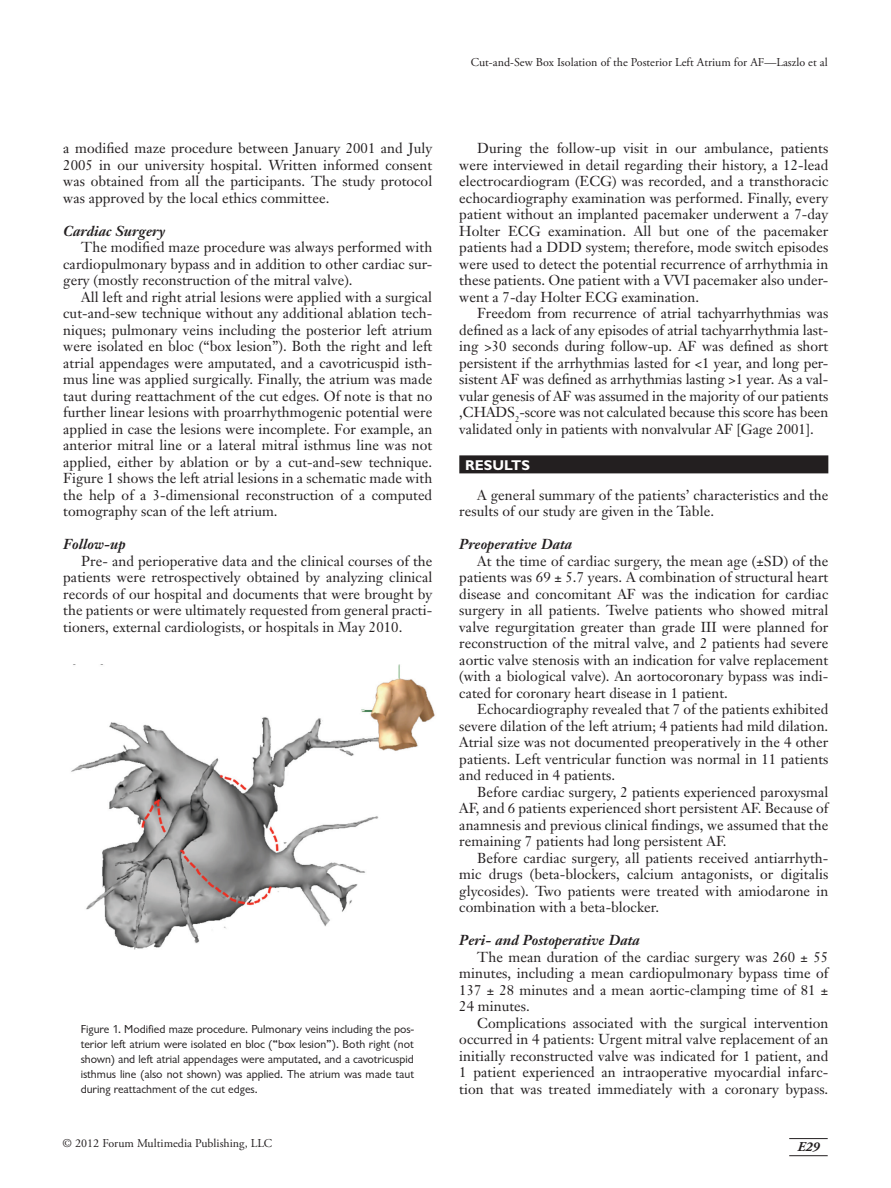
<style>
.page{position:relative;width:891px;height:1188px;background:#fff}
.page>*{position:absolute;margin:0;border:0;box-sizing:border-box;transform-origin:0 0}
.Body_Text{font:14.25px/16.5px "Janson Text";letter-spacing:.005em;color:#231f20;text-align:justify}
.t1{font:italic 700 14.25px "Janson Text";letter-spacing:.005em;color:#231f20}
.t2{font:700 14.25px "Gill Sans";letter-spacing:.005em;color:#fff}
.Page_Numbers{font:italic 700 13.5px "Adobe Garamond Pro";color:#231f20}
.Figure_Legend{font:12px/15px "Classical Sans Regular DTC";color:#231f20;text-align:justify}
.t3{font:12px "Adobe Garamond Pro";letter-spacing:.005em;color:#231f20}
</style>
<div class="page">
<hr style="left:789px;top:1138px;width:39px;height:1px;background:#231f20">
<hr style="left:789px;top:1155px;width:39px;height:1px;background:#231f20">
<div style="left:459px;top:455px;width:369px;height:18px;background:#231f20"></div>
<img style="left:71px;top:664px;width:364px;height:286px">
<p class="t3" style="left:471px;top:55px;width:358px">Cut-and-Sew Box Isolation of the Posterior Left Atrium for AF—Laszlo et al</p>
<p class="Body_Text" style="left:63px;top:140px;width:371px">a modified maze procedure between January 2001 and July 2005 in our university hospital. Written informed consent was obtained from all the participants. The study protocol was approved by the local ethics committee.</p>
<h2 class="t1" style="left:63px;top:221px;width:104px">Cardiac Surgery</h2>
<p class="Body_Text" style="left:63px;top:239px;width:371px;text-indent:18px">The modified maze procedure was always performed with cardiopulmonary bypass and in addition to other cardiac sur&shy;gery (mostly reconstruction of the mitral valve).</p>
<p class="Body_Text" style="left:63px;top:288px;width:371px;text-indent:18px">All left and right atrial lesions were applied with a surgical cut-and-sew technique without any additional ablation tech&shy;niques; pulmonary veins including the posterior left atrium were isolated en bloc (“box lesion”). Both the right and left atrial appendages were amputated, and a cavotricuspid isth&shy;mus line was applied surgically. Finally, the atrium was made taut during reattachment of the cut edges. Of note is that no further linear lesions with proarrhythmogenic potential were applied in case the lesions were incomplete. For example, an anterior mitral line or a lateral mitral isthmus line was not applied, either by ablation or by a cut-and-sew technique.<br>Figure 1 shows the left atrial lesions in a schematic made with the help of a 3-dimensional reconstruction of a computed tomography scan of the left atrium.</p>
<h2 class="t1" style="left:63px;top:535px;width:64px">Follow-up</h2>
<p class="Body_Text" style="left:63px;top:552px;width:371px;text-indent:18px">Pre- and perioperative data and the clinical courses of the patients were retrospectively obtained by analyzing clinical records of our hospital and documents that were brought by the patients or were ultimately requested from general practi&shy;tioners, external cardiologists, or hospitals in May 2010.</p>
<p class="Figure_Legend" style="left:81px;top:1022px;width:335px">Figure 1. Modified maze procedure. Pulmonary veins including the pos&shy;terior left atrium were isolated en bloc (“box lesion”). Both right (not shown) and left atrial appendages were amputated, and a cavotricuspid isthmus line (also not shown) was applied. The atrium was made taut during reattachment of the cut edges.</p>
<p class="Body_Text" style="left:459px;top:140px;width:371px;text-indent:18px">During the follow-up visit in our ambulance, patients were interviewed in detail regarding their history, a 12-lead electrocardiogram (ECG) was recorded, and a transthoracic echocardiography examination was performed. Finally, every patient without an implanted pacemaker underwent a 7-day Holter ECG examination. All but one of the pacemaker patients had a DDD system; therefore, mode switch episodes were used to detect the potential recurrence of arrhythmia in these patients. One patient with a VVI pacemaker also under&shy;went a 7-day Holter ECG examination.</p>
<p class="Body_Text" style="left:459px;top:305px;width:371px;text-indent:18px">Freedom from recurrence of atrial tachyarrhythmias was defined as a lack of any episodes of atrial tachyarrhythmia last&shy;ing &gt;30 seconds during follow-up. AF was defined as short persistent if the arrhythmias lasted for &lt;1 year, and long per&shy;sistent AF was defined as arrhythmias lasting &gt;1 year. As a val&shy;vular genesis of AF was assumed in the majority of our patients ,CHADS<sub>2</sub>-score was not calculated because this score has been validated only in patients with nonvalvular AF [Gage 2001].</p>
<h1 class="t2" style="left:465px;top:456px;width:67px">RESULTS</h1>
<p class="Body_Text" style="left:459px;top:486px;width:371px;text-indent:18px">A general summary of the patients’ characteristics and the results of our study are given in the Table.</p>
<h2 class="t1" style="left:459px;top:535px;width:114px">Preoperative Data</h2>
<p class="Body_Text" style="left:459px;top:552px;width:371px;text-indent:18px">At the time of cardiac surgery, the mean age (±SD) of the patients was 69 ± 5.7 years. A combination of structural heart disease and concomitant AF was the indication for cardiac surgery in all patients. Twelve patients who showed mitral valve regurgitation greater than grade III were planned for reconstruction of the mitral valve, and 2 patients had severe aortic valve stenosis with an indication for valve replacement (with a biological valve). An aortocoronary bypass was indi&shy;cated for coronary heart disease in 1 patient.</p>
<p class="Body_Text" style="left:459px;top:701px;width:371px;text-indent:18px">Echocardiography revealed that 7 of the patients exhibited severe dilation of the left atrium; 4 patients had mild dilation.<br>Atrial size was not documented preoperatively in the 4 other patients. Left ventricular function was normal in 11 patients and reduced in 4 patients.</p>
<p class="Body_Text" style="left:459px;top:783px;width:371px;text-indent:18px">Before cardiac surgery, 2 patients experienced paroxysmal AF, and 6 patients experienced short persistent AF. Because of anamnesis and previous clinical findings, we assumed that the remaining 7 patients had long persistent AF.</p>
<p class="Body_Text" style="left:459px;top:849px;width:371px;text-indent:18px">Before cardiac surgery, all patients received antiarrhyth&shy;mic drugs (beta-blockers, calcium antagonists, or digitalis glycosides). Two patients were treated with amiodarone in combination with a beta-blocker.</p>
<h2 class="t1" style="left:459px;top:931px;width:182px">Peri- and Postoperative Data</h2>
<p class="Body_Text" style="left:459px;top:948px;width:371px;text-indent:18px">The mean duration of the cardiac surgery was 260 ± 55 minutes, including a mean cardiopulmonary bypass time of 137 ± 28 minutes and a mean aortic-clamping time of 81 ± 24 minutes.</p>
<p class="Body_Text" style="left:459px;top:1014px;width:371px;text-indent:18px">Complications associated with the surgical intervention occurred in 4 patients: Urgent mitral valve replacement of an initially reconstructed valve was indicated for 1 patient, and 1 patient experienced an intraoperative myocardial infarc&shy;tion that was treated immediately with a coronary bypass.</p>
<p class="t3" style="left:63px;top:1136px;width:211px">© 2012 Forum Multimedia Publishing, LLC</p>
<p class="Page_Numbers" style="left:797px;top:1139px;width:24px">E29</p>
</div>
